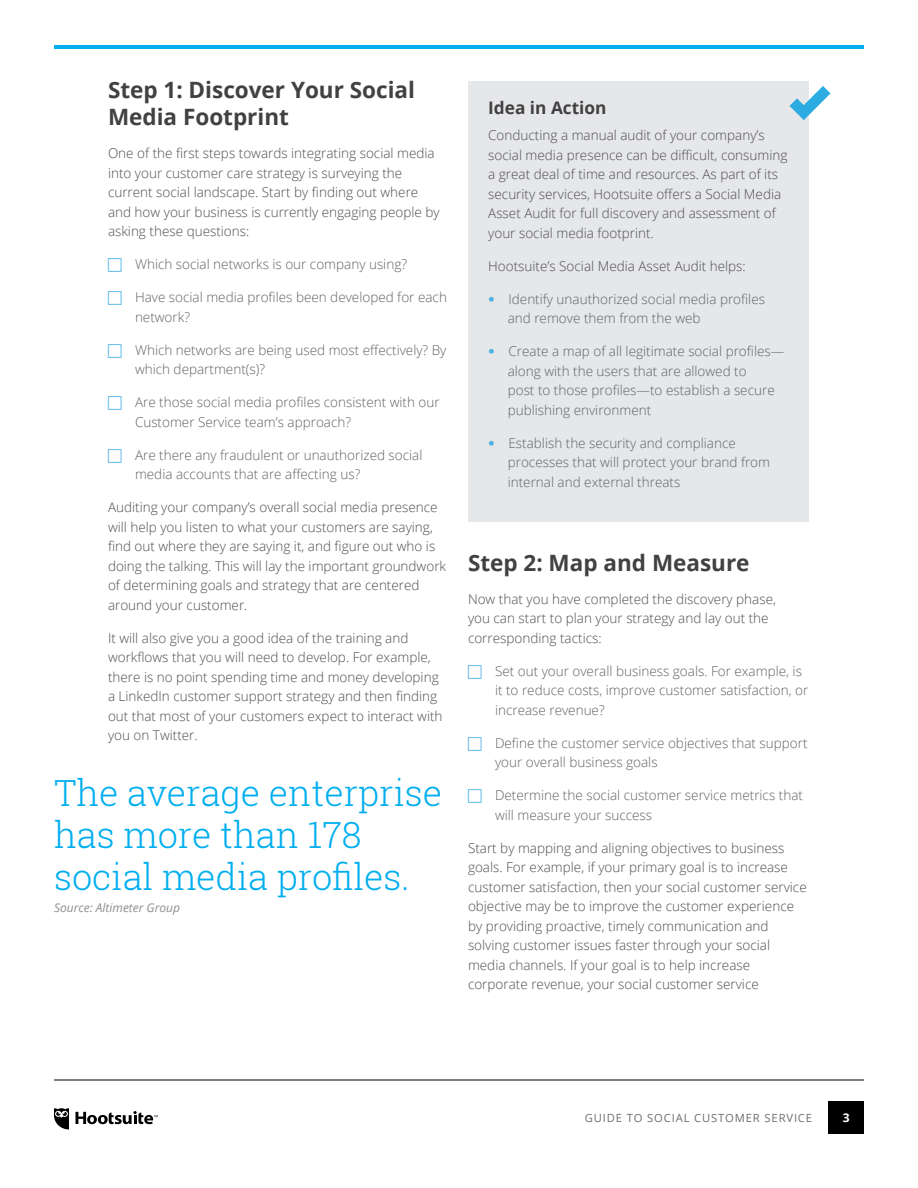
<style>
.page{position:relative;width:918px;height:1188px;background:#fff}
.page>*{position:absolute;margin:0;border:0;box-sizing:border-box;transform-origin:0 0}
.t1{font:300 36px/42px "Roboto Slab";color:#00aeef}
.t2{font:700 22.5px/27px "Open Sans";color:#414042}
.t3{font:700 17.25px "Open Sans";color:#414042}
.t4{font:300 13.5px/19.5px "Open Sans";color:#4d4d4f}
.t5{font:300 13.5px/19.5px "Open Sans";color:#606163}
.t6{font:italic 12px "Open Sans";color:#8e8e8e}
.t7{font:700 12px "Open Sans";color:#fff}
.t8{font:11.25px "Open Sans";letter-spacing:.075em;color:#6d6e71}
</style>
<div class="page">
<div style="left:828px;top:1101px;width:36px;height:33px;background:#000"></div>
<hr style="left:54px;top:1080px;width:810px;height:1px;background:#000">
<hr style="left:54px;top:45px;width:810px;height:4px;background:#00aeef">
<svg style="left:76px;top:1111px;width:82px;height:13px"></svg>
<svg style="left:54px;top:1108px;width:15px;height:22px"></svg>
<div style="left:468px;top:81px;width:341px;height:441px;background:#e6e7e8"></div>
<svg style="left:789px;top:86px;width:42px;height:34px"></svg>
<h2 class="t2" style="left:108px;top:76px;width:309px">Step 1: Discover Your Social<br>Media Footprint</h2>
<p class="t4" style="left:108px;top:143px;width:333px">One of the first steps towards integrating social media into your customer care strategy is surveying the current social landscape. Start by finding out where and how your business is currently engaging people by asking these questions:</p>
<p class="t5" style="left:135px;top:254px;width:274px">Which social networks is our company using?</p>
<p class="t5" style="left:135px;top:287px;width:313px">Have social media profiles been developed for each network?</p>
<p class="t5" style="left:135px;top:340px;width:313px">Which networks are being used most effectively? By which department(s)?</p>
<p class="t5" style="left:135px;top:392px;width:306px">Are those social media profiles consistent with our<br>Customer Service team’s approach?</p>
<p class="t5" style="left:135px;top:445px;width:289px">Are there any fraudulent or unauthorized social media accounts that are affecting us?</p>
<p class="t4" style="left:108px;top:497px;width:340px">Auditing your company’s overall social media presence will help you listen to what your customers are saying, find out where they are saying it, and figure out who is doing the talking. This will lay the important groundwork of determining goals and strategy that are centered around your customer.</p>
<p class="t4" style="left:108px;top:628px;width:336px">It will also give you a good idea of the training and workflows that you will need to develop. For example, there is no point spending time and money developing a LinkedIn customer support strategy and then finding out that most of your customers expect to interact with you on Twitter.</p>
<h1 class="t1" style="left:54px;top:771px;width:390px">The average enterprise has more than 178 social media profiles.</h1>
<p class="t6" style="left:54px;top:899px;width:128px">Source: Altimeter Group</p>
<p class="t3" style="left:488px;top:96px;width:120px">Idea in Action</p>
<p class="t4" style="left:488px;top:125px;width:301px">Conducting a manual audit of your company’s social media presence can be difficult, consuming a great deal of time and resources. As part of its security services, Hootsuite offers a Social Media Asset Audit for full discovery and assessment of your social media footprint.</p>
<p class="t4" style="left:488px;top:256px;width:259px">Hootsuite’s Social Media Asset Audit helps:</p>
<p class="t5" style="left:508px;top:289px;width:259px">Identify unauthorized social media profiles and remove them from the web</p>
<p class="t5" style="left:508px;top:341px;width:278px">Create a map of all legitimate social profiles— along with the users that are allowed to<br>post to those profiles—to establish a secure publishing environment</p>
<p class="t5" style="left:508px;top:433px;width:264px">Establish the security and compliance processes that will protect your brand from internal and external threats</p>
<h2 class="t2" style="left:468px;top:548px;width:283px">Step 2: Map and Measure</h2>
<p class="t4" style="left:468px;top:589px;width:310px">Now that you have completed the discovery phase, you can start to plan your strategy and lay out the corresponding tactics:</p>
<p class="t5" style="left:495px;top:661px;width:315px">Set out your overall business goals. For example, is it to reduce costs, improve customer satisfaction, or increase revenue?</p>
<p class="t5" style="left:495px;top:733px;width:314px">Define the customer service objectives that support your overall business goals</p>
<p class="t5" style="left:495px;top:785px;width:310px">Determine the social customer service metrics that will measure your success</p>
<p class="t4" style="left:468px;top:838px;width:340px">Start by mapping and aligning objectives to business goals. For example, if your primary goal is to increase customer satisfaction, then your social customer service objective may be to improve the customer experience by providing proactive, timely communication and solving customer issues faster through your social media channels. If your goal is to help increase corporate revenue, your social customer service</p>
<p class="t8" style="left:585px;top:1110px;width:229px">GUIDE TO SOCIAL CUSTOMER SERVICE</p>
<p class="t7" style="left:843px;top:1109px;width:8px">3</p>
</div>
